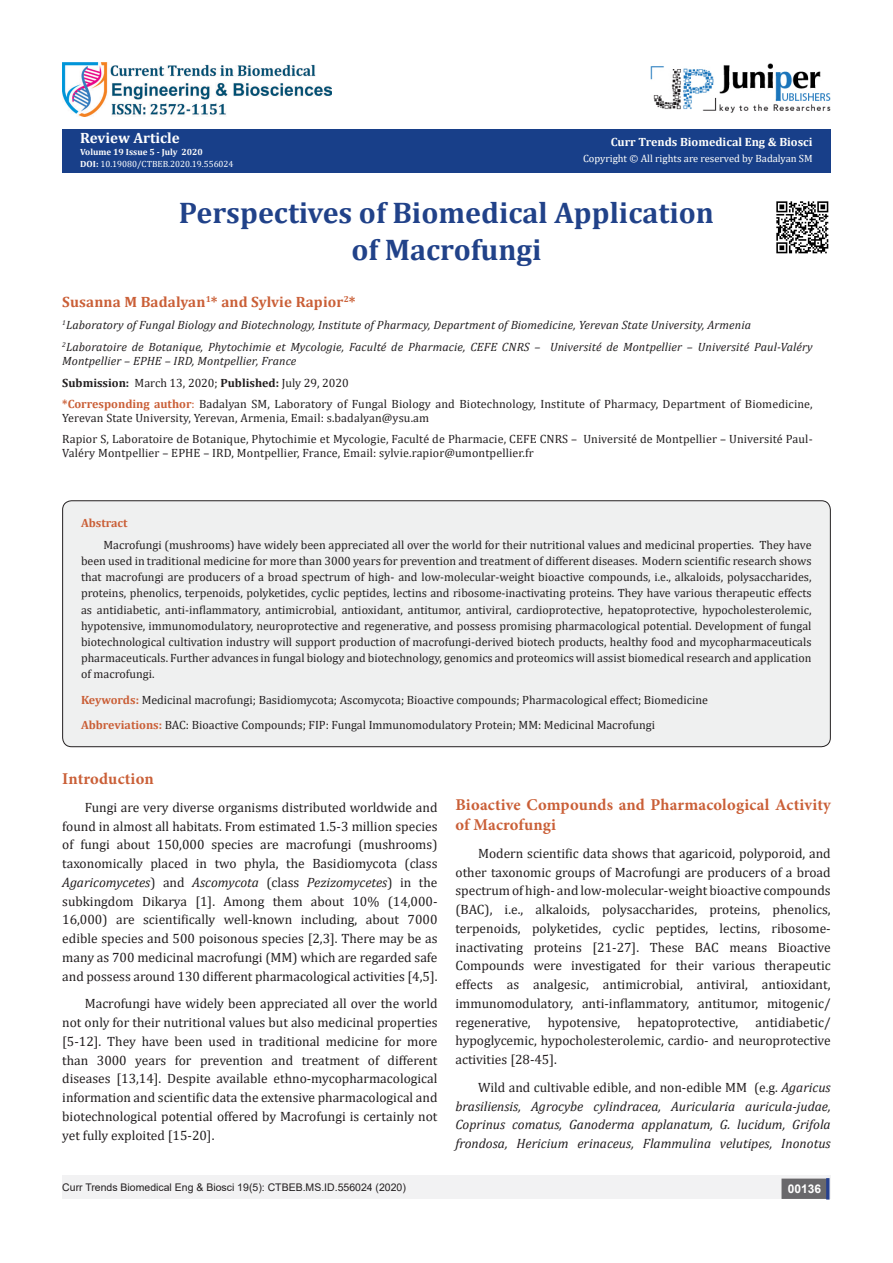
<style>
.page{position:relative;width:893px;height:1263px;background:#fff}
.page>*{position:absolute;margin:0;border:0;box-sizing:border-box;transform-origin:0 0}
.t1{font:700 30px/37.5px "Cambria";color:#214289;text-align:center}
.t2{font:700 16.5px/20.2px "Minion Pro";letter-spacing:.01em;color:#ca5f37}
.t3{font:700 15px "Cambria";letter-spacing:.01em;color:#ca5f37}
.t4{font:700 15px "Cambria";color:#fff}
.t5{font:13.5px/18.8px "Cambria";color:#231f20;text-align:justify}
.t6{font:italic 13.5px/18.8px "Cambria";color:#231f20;text-align:justify}
.t7{font:12px/16.2px "Cambria";color:#231f20}
.t8{font:italic 12px/14.4px "Cambria";letter-spacing:.01em;color:#231f20}
.t9{font:700 12px "Cambria";color:#fffffc}
.t10{font:700 12px "Cambria";color:#ca5f37}
.t11{font:700 12px "Arial";color:#fff}
.t12{font:10.5px "Arial";color:#231f20}
.t13{font:10.5px "Cambria";color:#fffffc}
.t14{font:9px "Cambria";color:#fff}
.t15{font:700 9px "Cambria";color:#fcfcfc}
.s1{font-weight:700;color:#fcfcfc}
.s2{font-weight:700}
.s3{font-weight:700;color:#ca5f37}
.s4{color:#ca5f37}
.s5{font-style:italic}
.s6{font-style:normal}
</style>
<div class="page">
<div style="left:62px;top:129px;width:769px;height:43px;background:#183f89"></div>
<img style="left:651px;top:63px;width:180px;height:50px">
<div style="left:62px;top:1175px;width:495px;height:24px;background:#f2f2f3"></div>
<div style="left:557px;top:1175px;width:274px;height:24px;background:#f2f2f3"></div>
<div style="left:782px;top:1179px;width:45px;height:19px;background:#69686b"></div>
<div style="left:781px;top:1178px;width:46px;height:21px;border:2px solid #69686b"></div>
<div style="left:826px;top:1178px;width:3px;height:21px;background:#25408f;border:2px solid #25408f"></div>
<img style="left:62px;top:62px;width:269px;height:55px">
<div style="left:63px;top:501px;width:767px;height:246px;background:#eff0f0;border-radius:9px"></div>
<div style="left:62px;top:500px;width:769px;height:247px;border:1px solid #231f20;border-radius:9px"></div>
<img style="left:776px;top:201px;width:53px;height:53px">
<p class="t4" style="left:80px;top:127px;width:101px">Review Article</p>
<p class="t15" style="left:80px;top:146px;width:124px">Volume 19 Issue 5 - July 2020</p>
<p class="t14" style="left:80px;top:159px;width:155px"><span class="s1">D</span><span class="s2">OI:</span> 10.19080/CTBEB.2020.19.556024</p>
<p class="t9" style="left:611px;top:134px;width:203px">Curr Trends Biomedical Eng &amp; Biosci</p>
<p class="t13" style="left:583px;top:152px;width:231px">Copyright © All rights are reserved by Badalyan SM</p>
<p class="t1" style="left:179px;top:193px;width:537px">Perspectives of Biomedical Application of Macrofungi</p>
<p class="t3" style="left:62px;top:291px;width:295px">Susanna M Badalyan<sup>1</sup>* and Sylvie Rapior<sup>2</sup>*</p>
<p class="t8" style="left:62px;top:317px;width:690px"><sup>1</sup>Laboratory of Fungal Biology and Biotechnology, Institute of Pharmacy, Department of Biomedicine, Yerevan State University, Armenia</p>
<p class="t8" style="left:62px;top:339px;width:752px"><sup>2</sup>Laboratoire de Botanique, Phytochimie et Mycologie, Faculté de Pharmacie, CEFE CNRS – Université de Montpellier – Université Paul-Valéry<br>Montpellier – EPHE – IRD, Montpellier, France</p>
<p class="t7" style="left:62px;top:375px;width:288px"><span class="s2">Submission:</span> March 13, 2020; <span class="s2">Published:</span> July 29, 2020</p>
<p class="t7" style="left:62px;top:396px;width:752px;line-height:14.4px"><span class="s3">*Corresponding author</span><span class="s4">:</span> Badalyan SM, Laboratory of Fungal Biology and Biotechnology, Institute of Pharmacy, Department of Biomedicine,<br>Yerevan State University, Yerevan, Armenia, Email: s.badalyan@ysu.am</p>
<p class="t7" style="left:62px;top:431px;width:752px;line-height:14.4px">Rapior S, Laboratoire de Botanique, Phytochimie et Mycologie, Faculté de Pharmacie, CEFE CNRS – Université de Montpellier – Université Paul-<br>Valéry Montpellier – EPHE – IRD, Montpellier, France, Email: sylvie.rapior@umontpellier.fr</p>
<p class="t10" style="left:81px;top:514px;width:48px">Abstract</p>
<p class="t7" style="left:81px;top:537px;width:732px;text-align:justify;text-indent:22px">Macrofungi (mushrooms) have widely been appreciated all over the world for their nutritional values and medicinal properties. They have been used in traditional medicine for more than 3000 years for prevention and treatment of different diseases. Modern scientific research shows that macrofungi are producers of a broad spectrum of high- and low-molecular-weight bioactive compounds, i.e., alkaloids, polysaccharides, proteins, phenolics, terpenoids, polyketides, cyclic peptides, lectins and ribosome-inactivating proteins. They have various therapeutic effects as antidiabetic, anti-inflammatory, antimicrobial, antioxidant, antitumor, antiviral, cardioprotective, hepatoprotective, hypocholesterolemic, hypotensive, immunomodulatory, neuroprotective and regenerative, and possess promising pharmacological potential. Development of fungal biotechnological cultivation industry will support production of macrofungi-derived biotech products, healthy food and mycopharmaceuticals pharmaceuticals. Further advances in fungal biology and biotechnology, genomics and proteomics will assist biomedical research and application of macrofungi.</p>
<p class="t7" style="left:81px;top:691px;width:628px"><span class="s3">Keywords:</span> Medicinal macrofungi; Basidiomycota; Ascomycota; Bioactive compounds; Pharmacological effect; Biomedicine</p>
<p class="t7" style="left:81px;top:717px;width:575px"><span class="s3">Abbreviations:</span> BAC: Bioactive Compounds; FIP: Fungal Immunomodulatory Protein; MM: Medicinal Macrofungi</p>
<p class="t2" style="left:62px;top:768px;width:93px">Introduction</p>
<p class="t5" style="left:62px;top:798px;width:377px;text-indent:22px">Fungi are very diverse organisms distributed worldwide and found in almost all habitats. From estimated 1.5-3 million species of fungi about 150,000 species are macrofungi (mushrooms) taxonomically placed in two phyla, the Basidiomycota (class <span class="s5">Agaricomycetes</span>) and <span class="s5">Ascomycota</span> (class <span class="s5">Pezizomycetes</span>) in the subkingdom Dikarya [1]. Among them about 10% (14,000- 16,000) are scientifically well-known including, about 7000 edible species and 500 poisonous species [2,3]. There may be as many as 700 medicinal macrofungi (MM) which are regarded safe and possess around 130 different pharmacological activities [4,5].</p>
<p class="t5" style="left:62px;top:994px;width:377px;text-indent:22px">Macrofungi have widely been appreciated all over the world not only for their nutritional values but also medicinal properties [5-12]. They have been used in traditional medicine for more than 3000 years for prevention and treatment of different diseases [13,14]. Despite available ethno-mycopharmacological information and scientific data the extensive pharmacological and biotechnological potential offered by Macrofungi is certainly not yet fully exploited [15-20].</p>
<p class="t2" style="left:455px;top:794px;width:377px">Bioactive Compounds and Pharmacological Activity of Macrofungi</p>
<p class="t5" style="left:455px;top:844px;width:377px;text-indent:22px">Modern scientific data shows that agaricoid, polyporoid, and other taxonomic groups of Macrofungi are producers of a broad spectrum of high- and low-molecular-weight bioactive compounds (BAC), i.e., alkaloids, polysaccharides, proteins, phenolics, terpenoids, polyketides, cyclic peptides, lectins, ribosome&shy;inactivating proteins [21-27]. These BAC means Bioactive Compounds were investigated for their various therapeutic effects as analgesic, antimicrobial, antiviral, antioxidant, immunomodulatory, anti-inflammatory, antitumor, mitogenic/ regenerative,</p>
<p class="t5" style="left:455px;top:1013px;width:377px;text-indent:300px">antidiabetic/ hypoglycemic, hypocholesterolemic, cardio- and neuroprotective activities [28-45].</p>
<p class="t6" style="left:455px;top:1077px;width:377px;text-indent:22px"><span class="s6">Wild and cultivable edible, and non-edible MM (e.g.</span> Agaricus brasiliensis, Agrocybe cylindracea, Auricularia auricula-judae, Coprinus comatus, Ganoderma applanatum, G. lucidum, Grifola frondosa, Hericium erinaceus, Flammulina velutipes, Inonotus</p>
<p class="t5" style="left:548px;top:1013px;width:74px">hypotensive,</p>
<p class="t5" style="left:638px;top:1013px;width:102px">hepatoprotective,</p>
<p class="t12" style="left:62px;top:1180px;width:345px">Curr Trends Biomedical Eng &amp; Biosci 19(5): CTBEB.MS.ID.556024 (2020)</p>
<p class="t11" style="left:788px;top:1180px;width:35px">00136</p>
</div>
